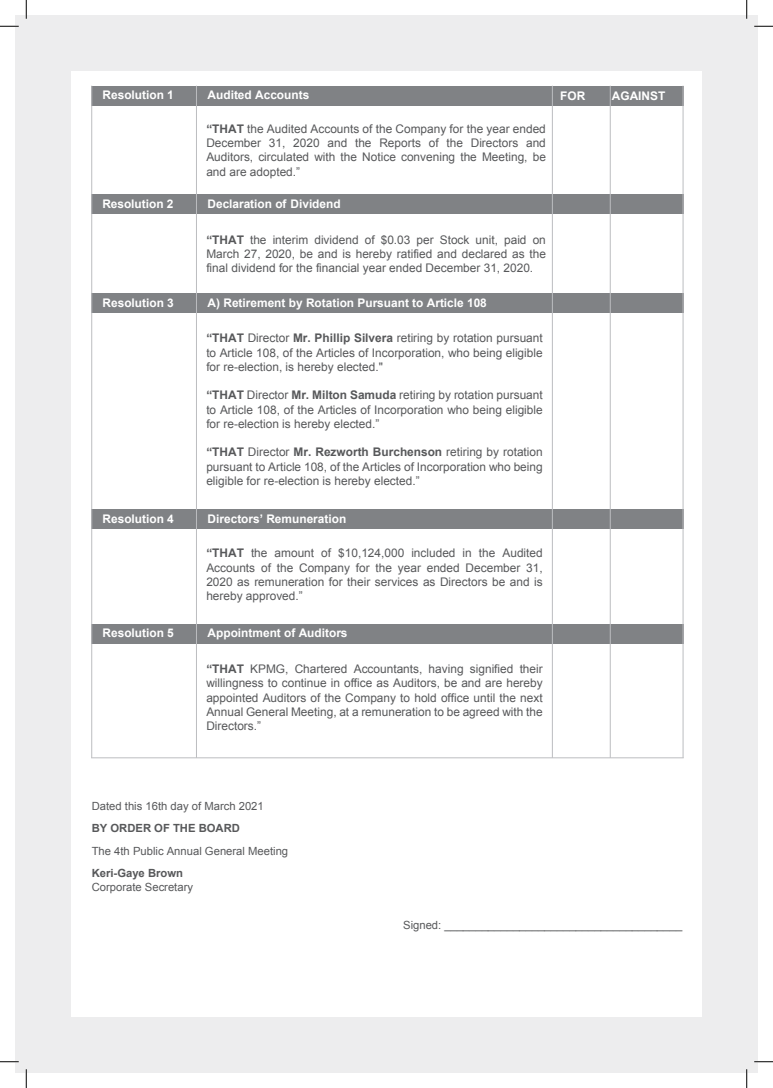
<style>
.page{position:relative;width:773px;height:1088px;background:#fff}
.page>*{position:absolute;margin:0;border:0;box-sizing:border-box;transform-origin:0 0}
.t1{font:11.88px/14.2px "Arial";color:#57585a;text-align:justify}
.t2{font:700 11.88px "Arial";color:#fff}
.t3{font:11.25px "Arial";color:#57585a}
.t4{font:700 11.25px "Arial";color:#57585a}
.s1{font-weight:700}
</style>
<div class="page">
<div style="left:15px;top:15px;width:743px;height:1057px;background:#ededee"></div>
<div style="left:71px;top:71px;width:630px;height:945px;background:#fff"></div>
<hr style="left:91px;top:757px;width:592px;height:1px;background:#bcbdc0">
<div style="left:91px;top:86px;width:592px;height:19px;background:#808285"></div>
<div style="left:91px;top:194px;width:592px;height:20px;background:#808285"></div>
<div style="left:91px;top:509px;width:592px;height:20px;background:#808285"></div>
<div style="left:91px;top:623px;width:592px;height:20px;background:#808285"></div>
<div style="left:91px;top:293px;width:592px;height:20px;background:#808285"></div>
<hr style="left:196px;top:86px;width:1px;height:671px;background:#bcbdc0">
<hr style="left:552px;top:86px;width:1px;height:671px;background:#bcbdc0">
<hr style="left:610px;top:86px;width:1px;height:671px;background:#bcbdc0">
<hr style="left:682px;top:86px;width:1px;height:671px;background:#bcbdc0">
<hr style="left:91px;top:86px;width:1px;height:671px;background:#bcbdc0">
<svg style="left:0;top:25px;width:19px;height:2px"></svg>
<svg style="left:754px;top:25px;width:18px;height:2px"></svg>
<svg style="left:0;top:1061px;width:19px;height:1px"></svg>
<svg style="left:754px;top:1061px;width:18px;height:1px"></svg>
<svg style="left:25px;top:0;width:2px;height:19px"></svg>
<svg style="left:25px;top:1069px;width:2px;height:19px"></svg>
<svg style="left:746px;top:0;width:1px;height:19px"></svg>
<svg style="left:745px;top:1069px;width:2px;height:19px"></svg>
<p class="t2" style="left:102px;top:87px;width:73px">Resolution 1</p>
<p class="t2" style="left:207px;top:87px;width:103px">Audited Accounts</p>
<p class="t2" style="left:560px;top:88px;width:27px">FOR</p>
<p class="t2" style="left:611px;top:88px;width:55px">AGAINST</p>
<p class="t1" style="left:206px;top:122px;width:341px"><span class="s1">“THAT</span> the Audited Accounts of the Company for the year ended December 31, 2020 and the Reports of the Directors and Auditors, circulated with the Notice convening the Meeting, be and are adopted.”</p>
<p class="t2" style="left:102px;top:196px;width:72px">Resolution 2</p>
<p class="t2" style="left:207px;top:196px;width:135px">Declaration of Dividend</p>
<p class="t1" style="left:206px;top:232px;width:341px"><span class="s1">“THAT</span> the interim dividend of $0.03 per Stock unit, paid on March 27, 2020, be and is hereby ratified and declared as the final dividend for the financial year ended December 31, 2020.</p>
<p class="t2" style="left:102px;top:294px;width:73px">Resolution 3</p>
<p class="t2" style="left:207px;top:294px;width:281px">A) Retirement by Rotation Pursuant to Article 108</p>
<p class="t1" style="left:206px;top:331px;width:338px"><span class="s1">“THAT</span> Director <span class="s1">Mr. Phillip Silvera</span> retiring by rotation pursuant to Article 108, of the Articles of Incorporation, who being eligible for re-election, is hereby elected."</p>
<p class="t1" style="left:206px;top:388px;width:338px"><span class="s1">“THAT</span> Director <span class="s1">Mr. Milton Samuda</span> retiring by rotation pursuant to Article 108, of the Articles of Incorporation who being eligible for re-election is hereby elected.”</p>
<p class="t1" style="left:206px;top:445px;width:338px"><span class="s1">“THAT</span> Director <span class="s1">Mr. Rezworth Burchenson</span> retiring by rotation pursuant to Article 108, of the Articles of Incorporation who being eligible for re-election is hereby elected.”</p>
<p class="t2" style="left:102px;top:511px;width:73px">Resolution 4</p>
<p class="t2" style="left:207px;top:511px;width:140px">Directors’ Remuneration</p>
<p class="t1" style="left:206px;top:546px;width:338px"><span class="s1">“THAT</span> the amount of $10,124,000 included in the Audited Accounts of the Company for the year ended December 31, 2020 as remuneration for their services as Directors be and is hereby approved.”</p>
<p class="t2" style="left:102px;top:625px;width:73px">Resolution 5</p>
<p class="t2" style="left:207px;top:625px;width:141px">Appointment of Auditors</p>
<p class="t1" style="left:206px;top:662px;width:338px"><span class="s1">“THAT</span> KPMG, Chartered Accountants, having signified their willingness to continue in office as Auditors, be and are hereby appointed Auditors of the Company to hold office until the next Annual General Meeting, at a remuneration to be agreed with the Directors.”</p>
<p class="t3" style="left:92px;top:798px;width:173px">Dated this 16th day of March 2021</p>
<p class="t4" style="left:92px;top:820px;width:150px">BY ORDER OF THE BOARD</p>
<p class="t3" style="left:92px;top:843px;width:198px">The 4th Public Annual General Meeting</p>
<p class="t4" style="left:92px;top:865px;width:93px">Keri-Gaye Brown</p>
<p class="t3" style="left:92px;top:879px;width:103px">Corporate Secretary</p>
<p class="t3" style="left:403px;top:918px;width:280px">Signed: ______________________________________</p>
</div>
